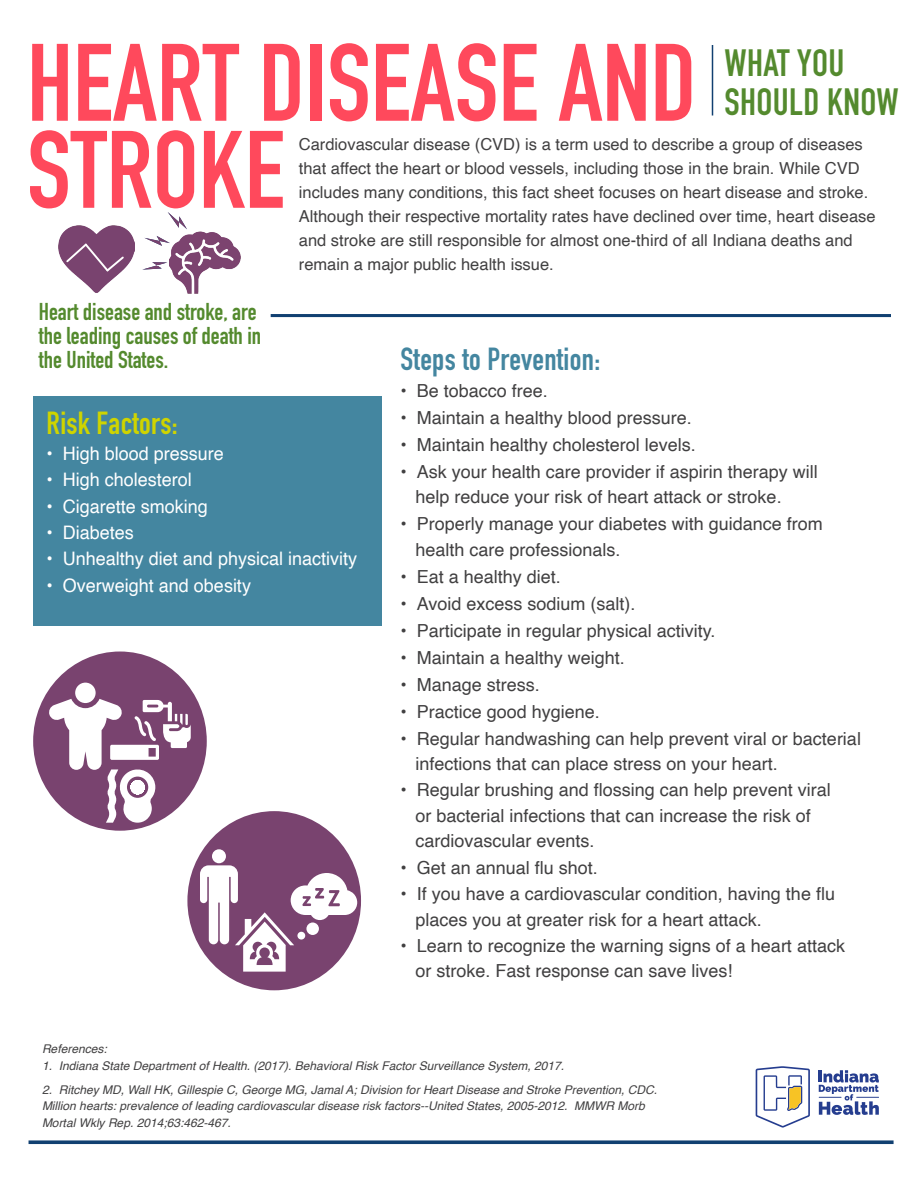
<style>
.page{position:relative;width:918px;height:1188px;background:#fff}
.page>*{position:absolute;margin:0;border:0;box-sizing:border-box;transform-origin:0 0}
.t1{font:700 108px/87px "DIN Condensed";color:#ff495c}
.t2{font:700 37.5px/39px "DIN Condensed";letter-spacing:.01em;color:#548a2e}
.t3{font:700 31.5px "DIN Condensed";letter-spacing:.01em;color:#4486a0}
.t4{font:700 31.5px "DIN Condensed";letter-spacing:.01em;color:#cfd400}
.t5{font:700 24px/24px "DIN Condensed";color:#548a2e}
.t6{font:18.6px "Helvetica";color:#fff}
.t7{font:18px/25.5px "Helvetica";color:#414041}
.t8{font:16.5px/24px "Helvetica";color:#414041}
.t9{font:italic 12px/16.5px "Helvetica";color:#414041}
</style>
<div class="page">
<div style="left:33px;top:396px;width:349px;height:230px;background:#4486a0"></div>
<svg style="left:29px;top:1140px;width:865px;height:4px;background:#2b5581"></svg>
<hr style="left:271px;top:314px;width:620px;height:3px;background:#114071">
<hr style="left:712px;top:45px;width:1px;height:71px;background:#114071">
<div style="left:33px;top:652px;width:174px;height:179px;background:#79436f;border-radius:50%"></div>
<div style="left:75px;top:683px;width:21px;height:20px;background:#fff;border-radius:50%"></div>
<svg style="left:48px;top:699px;width:143px;height:124px"></svg>
<div style="left:187px;top:811px;width:174px;height:179px;background:#79436f;border-radius:50%"></div>
<div style="left:212px;top:849px;width:14px;height:14px;background:#fff;border-radius:50%"></div>
<svg style="left:200px;top:865px;width:157px;height:107px"></svg>
<img style="left:58px;top:225px;width:76px;height:68px">
<svg style="left:65px;top:242px;width:61px;height:31px;background:#87577e"></svg>
<img style="left:169px;top:231px;width:72px;height:63px">
<svg style="left:168px;top:212px;width:19px;height:17px"></svg>
<svg style="left:144px;top:236px;width:26px;height:10px"></svg>
<svg style="left:142px;top:262px;width:25px;height:8px"></svg>
<svg style="left:756px;top:1066px;width:54px;height:62px"></svg>
<svg style="left:819px;top:1070px;width:60px;height:45px"></svg>
<h1 class="t1" style="left:27px;top:39px;width:671px">HEART DISEASE AND<br>STROKE</h1>
<h2 class="t2" style="left:724px;top:43px;width:176px">WHAT YOU<br>SHOULD KNOW</h2>
<p class="t8" style="left:299px;top:132px;width:578px">Cardiovascular disease (CVD) is a term used to describe a group of diseases that affect the heart or blood vessels, including those in the brain. While CVD includes many conditions, this fact sheet focuses on heart disease and stroke.<br>Although their respective mortality rates have declined over time, heart disease and stroke are still responsible for almost one-third of all Indiana deaths and remain a major public health issue.</p>
<h3 class="t5" style="left:39px;top:300px;width:224px">Heart disease and stroke, are the leading causes of death in the United States.</h3>
<h3 class="t4" style="left:47px;top:401px;width:133px">Risk Factors:</h3>
<p class="t6" style="left:47px;top:439px;width:179px">• High blood pressure</p>
<p class="t6" style="left:47px;top:465px;width:147px">• High cholesterol</p>
<p class="t6" style="left:47px;top:492px;width:163px">• Cigarette smoking</p>
<p class="t6" style="left:47px;top:518px;width:89px">• Diabetes</p>
<p class="t6" style="left:47px;top:544px;width:312px">• Unhealthy diet and physical inactivity</p>
<p class="t6" style="left:47px;top:571px;width:206px">• Overweight and obesity</p>
<h3 class="t3" style="left:401px;top:337px;width:201px">Steps to Prevention:</h3>
<p class="t7" style="left:401px;top:378px;width:149px">• Be tobacco free.</p>
<p class="t7" style="left:401px;top:405px;width:293px">• Maintain a healthy blood pressure.</p>
<p class="t7" style="left:401px;top:432px;width:297px">• Maintain healthy cholesterol levels.</p>
<p class="t7" style="left:416px;top:459px;width:404px;text-indent:-15px">• Ask your health care provider if aspirin therapy will help reduce your risk of heart attack or stroke.</p>
<p class="t7" style="left:416px;top:512px;width:409px;text-indent:-15px">• Properly manage your diabetes with guidance from health care professionals.</p>
<p class="t7" style="left:401px;top:564px;width:162px">• Eat a healthy diet.</p>
<p class="t7" style="left:401px;top:591px;width:237px">• Avoid excess sodium (salt).</p>
<p class="t7" style="left:401px;top:618px;width:317px">• Participate in regular physical activity.</p>
<p class="t7" style="left:401px;top:645px;width:226px">• Maintain a healthy weight.</p>
<p class="t7" style="left:401px;top:672px;width:141px">• Manage stress.</p>
<p class="t7" style="left:401px;top:699px;width:201px">• Practice good hygiene.</p>
<p class="t7" style="left:416px;top:726px;width:447px;text-indent:-15px">• Regular handwashing can help prevent viral or bacterial infections that can place stress on your heart.</p>
<p class="t7" style="left:416px;top:778px;width:417px;text-indent:-15px">• Regular brushing and flossing can help prevent viral or bacterial infections that can increase the risk of cardiovascular events.</p>
<p class="t7" style="left:401px;top:855px;width:199px">• Get an annual flu shot.</p>
<p class="t7" style="left:416px;top:882px;width:421px;text-indent:-15px">• If you have a cardiovascular condition, having the flu places you at greater risk for a heart attack.</p>
<p class="t7" style="left:416px;top:933px;width:431px;text-indent:-15px">• Learn to recognize the warning signs of a heart attack or stroke. Fast response can save lives!</p>
<p class="t9" style="left:42px;top:1041px;width:66px">References:</p>
<p class="t9" style="left:42px;top:1057px;width:524px">1. Indiana State Department of Health. (2017). Behavioral Risk Factor Surveillance System, 2017.</p>
<p class="t9" style="left:42px;top:1081px;width:617px">2. Ritchey MD, Wall HK, Gillespie C, George MG, Jamal A; Division for Heart Disease and Stroke Prevention, CDC.<br>Million hearts: prevalence of leading cardiovascular disease risk factors--United States, 2005-2012. MMWR Morb<br>Mortal Wkly Rep. 2014;63:462-467.</p>
</div>
